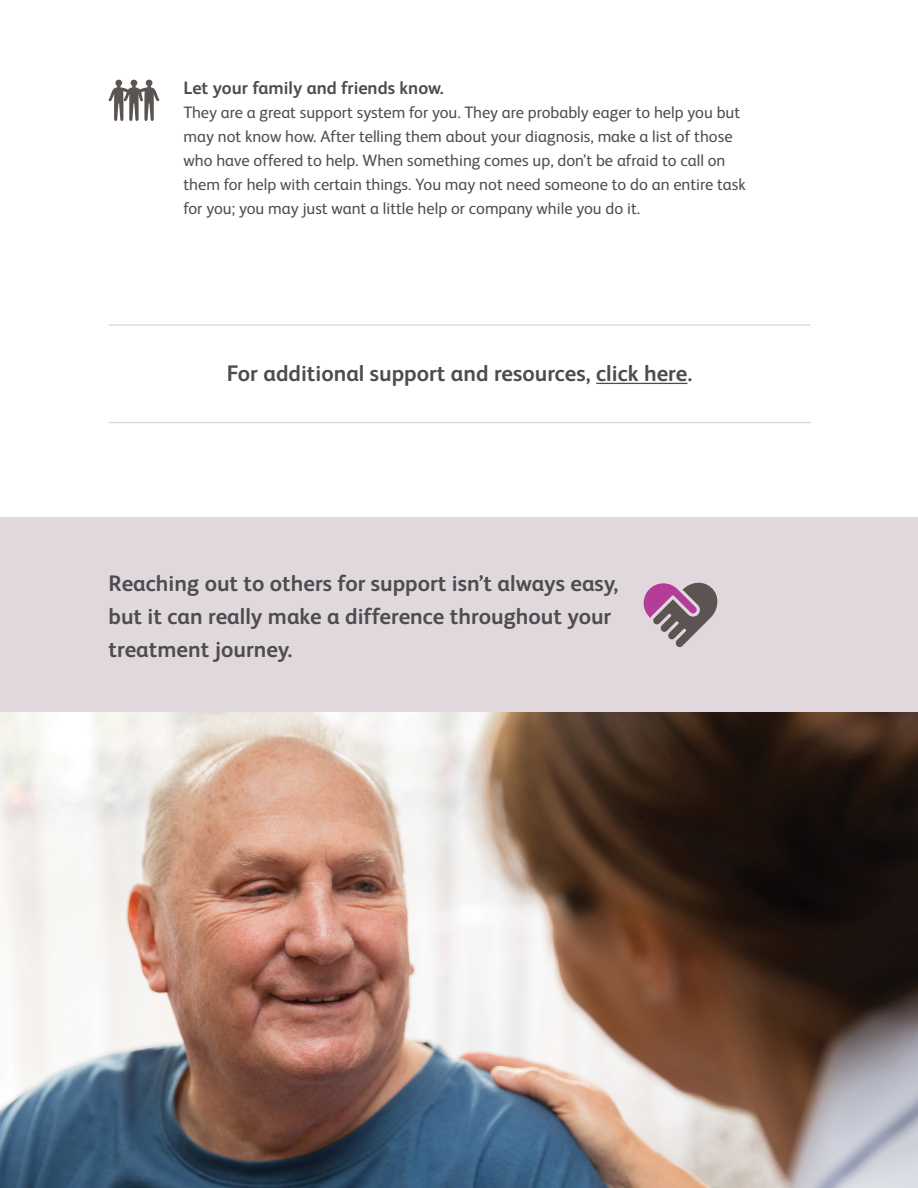
<style>
.page{position:relative;width:918px;height:1188px;background:#fff}
.page>*{position:absolute;margin:0;border:0;box-sizing:border-box;transform-origin:0 0}
.t1{font:700 22.5px/33px "BMS Humanity";color:#4d4d4f}
.t2{font:700 18px "BMS Humanity";color:#4d4d4f}
.t3{font:16.5px/24px "BMS Humanity";color:#4d4d4f}
</style>
<div class="page">
<svg style="left:108px;top:80px;width:52px;height:41px"></svg>
<div style="left:0;top:517px;width:918px;height:212px;background:#e1d8de"></div>
<svg style="left:644px;top:582px;width:74px;height:65px"></svg>
<img style="left:0;top:713px;width:918px;height:475px">
<hr style="left:596px;top:383px;width:91px;height:1px;background:#4d4d4f">
<hr style="left:109px;top:324px;width:702px;height:2px;background:#e1d8de">
<hr style="left:109px;top:422px;width:702px;height:1px;background:#e1d8de">
<p class="t2" style="left:183px;top:75px;width:262px">Let your family and friends know.</p>
<p class="t3" style="left:183px;top:99px;width:564px">They are a great support system for you. They are probably eager to help you but may not know how. After telling them about your diagnosis, make a list of those who have offered to help. When something comes up, don’t be afraid to call on them for help with certain things. You may not need someone to do an entire task for you; you may just want a little help or company while you do it.</p>
<h1 class="t1" style="left:227px;top:356px;width:467px">For additional support and resources, click here.</h1>
<h1 class="t1" style="left:109px;top:565px;width:511px">Reaching out to others for support isn’t always easy, but it can really make a difference throughout your treatment journey.</h1>
</div>
